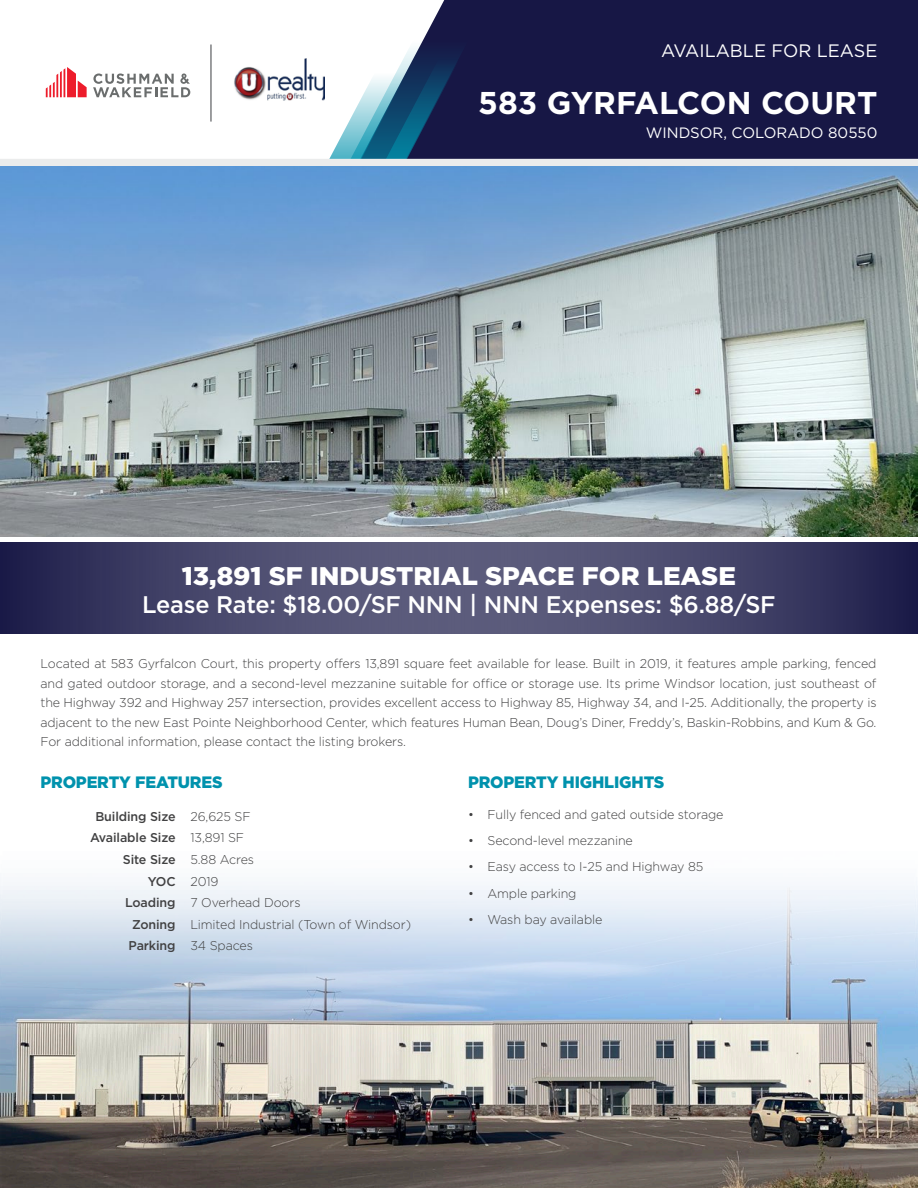
<style>
.page{position:relative;width:918px;height:1188px;background:#fff}
.page>*{position:absolute;margin:0;border:0;box-sizing:border-box;transform-origin:0 0}
.t1{font:700 31.5px "Gotham";color:#fff}
.t2{font:900 25.5px "Gotham";color:#fff}
.t3{font:500 24px "Gotham";letter-spacing:-.01em;color:#fff}
.t4{font:18px "Gotham";color:#fff}
.t5{font:900 16.5px "Gotham";letter-spacing:-.01em;color:#0092ad}
.t6{font:15px "Gotham";color:#fff}
.t7{font:300 12.75px/19.5px "Gotham";letter-spacing:-.01em;color:#414142;text-align:justify}
.t8{font:500 12.75px "Gotham";letter-spacing:-.01em;color:#414142}
.s1{font-weight:300}
.s2{font-weight:500}
</style>
<div class="page">
<div style="left:423px;top:0;width:495px;height:159px;background:#171745"></div>
<svg style="left:46px;top:67px;width:41px;height:30px"></svg>
<svg style="left:93px;top:73px;width:97px;height:24px"></svg>
<svg style="left:329px;top:40px;width:140px;height:119px"></svg>
<div style="left:0;top:159px;width:918px;height:7px;background:#ebecec"></div>
<hr style="left:210px;top:45px;width:2px;height:77px;background:#616366">
<img style="left:234px;top:59px;width:91px;height:42px">
<img style="left:0;top:879px;width:918px;height:309px">
<div style="left:0;top:542px;width:836px;height:91px;background:#24244f"></div>
<svg style="left:80px;top:542px;width:838px;height:91px;background:#48486c"></svg>
<img style="left:0;top:166px;width:918px;height:371px">
<h3 class="t4" style="left:661px;top:39px;width:218px">AVAILABLE FOR LEASE</h3>
<h1 class="t1" style="left:478px;top:82px;width:401px">583 GYRFALCON COURT</h1>
<p class="t6" style="left:646px;top:123px;width:233px">WINDSOR, COLORADO 80550</p>
<h2 class="t2" style="left:182px;top:558px;width:556px">13,891 SF INDUSTRIAL SPACE FOR LEASE</h2>
<h3 class="t3" style="left:142px;top:589px;width:635px">Lease Rate: $18.00/SF NNN | NNN Expenses: $6.88/SF</h3>
<p class="t7" style="left:40px;top:654px;width:838px">Located at 583 Gyrfalcon Court, this property offers 13,891 square feet available for lease. Built in 2019, it features ample parking, fenced and gated outdoor storage, and a second-level mezzanine suitable for office or storage use. Its prime Windsor location, just southeast of the Highway 392 and Highway 257 intersection, provides excellent access to Highway 85, Highway 34, and I-25. Additionally, the property is adjacent to the new East Pointe Neighborhood Center, which features Human Bean, Doug’s Diner, Freddy’s, Baskin-Robbins, and Kum &amp; Go.<br>For additional information, please contact the listing brokers.</p>
<p class="t5" style="left:40px;top:771px;width:184px">PROPERTY FEATURES</p>
<p class="t8" style="left:95px;top:808px;width:157px">Building Size <span class="s1">26,625 SF</span></p>
<p class="t8" style="left:90px;top:829px;width:156px">Available Size <span class="s1">13,891 SF</span></p>
<p class="t7" style="left:123px;top:849px;width:133px"><span class="s2">Site Size</span> 5.88 Acres</p>
<p class="t7" style="left:148px;top:871px;width:72px"><span class="s2">YOC</span> 2019</p>
<p class="t7" style="left:125px;top:893px;width:177px"><span class="s2">Loading</span> 7 Overhead Doors</p>
<p class="t7" style="left:132px;top:914px;width:281px"><span class="s2">Zoning</span> Limited Industrial (Town of Windsor)</p>
<p class="t7" style="left:129px;top:936px;width:126px"><span class="s2">Parking</span> 34 Spaces</p>
<p class="t5" style="left:468px;top:771px;width:198px">PROPERTY HIGHLIGHTS</p>
<p class="t7" style="left:468px;top:805px;width:257px">• Fully fenced and gated outside storage</p>
<p class="t7" style="left:468px;top:831px;width:166px">• Second-level mezzanine</p>
<p class="t7" style="left:468px;top:857px;width:237px">• Easy access to I-25 and Highway 85</p>
<p class="t7" style="left:468px;top:883px;width:110px">• Ample parking</p>
<p class="t7" style="left:468px;top:909px;width:136px">• Wash bay available</p>
</div>
